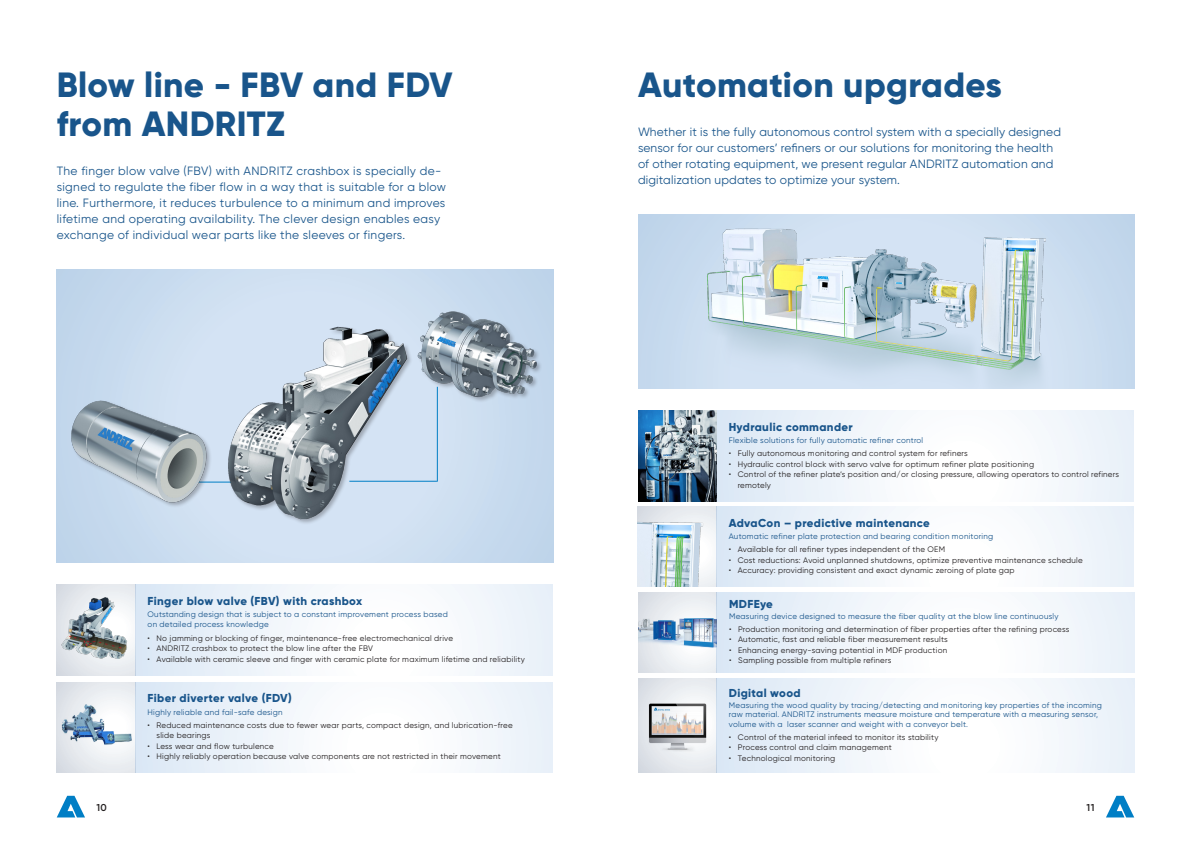
<style>
.page{position:relative;width:1191px;height:842px;background:#fff}
.page>*{position:absolute;margin:0;border:0;box-sizing:border-box;transform-origin:0 0}
.ANDRITZ_Level_2-3_He{font:800 35px/39px "Gilroy";letter-spacing:.01em;color:#19558b}
.ANDRITZ_Level_2-3_In{font:12px/16px "Gilroy";letter-spacing:.015em;color:#19558b}
.head_neu{font:800 11.5px "Gilroy";letter-spacing:.03em;color:#19558b}
.t1{font:600 10px "Gilroy";color:#231f20}
.ANDRITZ_Level_2-3_Bu{font:8px/10.5px "Gilroy";letter-spacing:.03em;color:#231f20}
.ANDRITZ_Level_2-3_Co{font:8px/9.5px "Gilroy";letter-spacing:.03em;color:#19558b}
.head_neu-2{font:8px/10px "Gilroy";letter-spacing:.03em;color:#19558b}
</style>
<div class="page">
<svg style="left:57px;top:796px;width:28px;height:21px"></svg>
<svg style="left:1106px;top:796px;width:28px;height:21px"></svg>
<div style="left:638px;top:214px;width:496px;height:175px;background:#c5d9ed"></div>
<div style="left:57px;top:269px;width:496px;height:294px;background:#ccdef0"></div>
<svg style="left:135px;top:584px;width:418px;height:91px"></svg>
<div style="left:57px;top:584px;width:78px;height:91px;background:linear-gradient(to right,#dce0e6,#eef1f4)"></div>
<svg style="left:135px;top:682px;width:418px;height:91px"></svg>
<div style="left:57px;top:682px;width:78px;height:91px;background:linear-gradient(to right,#dce0e7,#f0f2f5)"></div>
<img style="left:56px;top:598px;width:78px;height:60px">
<img style="left:56px;top:702px;width:78px;height:59px">
<img style="left:423px;top:302px;width:131px;height:111px">
<hr style="left:437px;top:387px;width:1px;height:95px;background:#007ec5">
<hr style="left:349px;top:481px;width:88px;height:1px;background:#007ec5">
<img style="left:60px;top:400px;width:124px;height:108px">
<img style="left:184px;top:326px;width:239px;height:197px">
<svg style="left:716px;top:410px;width:417px;height:91px"></svg>
<div style="left:716px;top:507px;width:417px;height:80px;background:#f4f7fc"></div>
<img style="left:702px;top:214px;width:377px;height:175px">
<img style="left:638px;top:507px;width:135px;height:80px">
<svg style="left:716px;top:592px;width:418px;height:80px"></svg>
<div style="left:638px;top:592px;width:78px;height:80px;background:linear-gradient(to right,#dfe3e9,#f7f8fa)"></div>
<svg style="left:716px;top:678px;width:418px;height:95px"></svg>
<div style="left:638px;top:678px;width:78px;height:95px;background:linear-gradient(to right,#dde1e7,#f2f5f6)"></div>
<img style="left:638px;top:615px;width:78px;height:32px">
<img style="left:649px;top:703px;width:57px;height:48px">
<img style="left:638px;top:410px;width:78px;height:91px">
<p class="ANDRITZ_Level_2-3_He" style="left:57px;top:65px;width:397px">Blow line - FBV and FDV from ANDRITZ</p>
<p class="ANDRITZ_Level_2-3_In" style="left:57px;top:163px;width:391px">The finger blow valve (FBV) with ANDRITZ crashbox is specially de&shy;signed to regulate the fiber flow in a way that is suitable for a blow line. Furthermore, it reduces turbulence to a minimum and improves lifetime and operating availability. The clever design enables easy exchange of individual wear parts like the sleeves or fingers.</p>
<p class="head_neu" style="left:148px;top:594px;width:216px">Finger blow valve (FBV) with crashbox</p>
<p class="head_neu-2" style="left:148px;top:609px;width:302px">Outstanding design that is subject to a constant improvement process based on detailed process knowledge</p>
<p class="ANDRITZ_Level_2-3_Bu" style="left:148px;top:632px;width:307px">• No jamming or blocking of finger, maintenance-free electromechanical drive</p>
<p class="ANDRITZ_Level_2-3_Bu" style="left:148px;top:643px;width:227px">• ANDRITZ crashbox to protect the blow line after the FBV</p>
<p class="ANDRITZ_Level_2-3_Bu" style="left:148px;top:653px;width:379px">• Available with ceramic sleeve and finger with ceramic plate for maximum lifetime and reliability</p>
<p class="head_neu" style="left:148px;top:691px;width:146px">Fiber diverter valve (FDV)</p>
<p class="ANDRITZ_Level_2-3_Co" style="left:148px;top:707px;width:136px">Highly reliable and fail-safe design</p>
<p class="ANDRITZ_Level_2-3_Bu" style="left:148px;top:720px;width:366px">• Reduced maintenance costs due to fewer wear parts, compact design, and lubrication-free</p>
<p class="ANDRITZ_Level_2-3_Bu" style="left:157px;top:730px;width:55px">slide bearings</p>
<p class="ANDRITZ_Level_2-3_Bu" style="left:148px;top:741px;width:128px">• Less wear and flow turbulence</p>
<p class="ANDRITZ_Level_2-3_Bu" style="left:148px;top:751px;width:355px">• Highly reliably operation because valve components are not restricted in their movement</p>
<p class="ANDRITZ_Level_2-3_He" style="left:638px;top:65px;width:365px">Automation upgrades</p>
<p class="ANDRITZ_Level_2-3_In" style="left:638px;top:124px;width:424px">Whether it is the fully autonomous control system with a specially designed sensor for our customers’ refiners or our solutions for monitoring the health of other rotating equipment, we present regular ANDRITZ automation and digitalization updates to optimize your system.</p>
<p class="head_neu" style="left:728px;top:419px;width:126px">Hydraulic commander</p>
<p class="ANDRITZ_Level_2-3_Co" style="left:728px;top:435px;width:196px">Flexible solutions for fully automatic refiner control</p>
<p class="ANDRITZ_Level_2-3_Bu" style="left:728px;top:448px;width:241px">• Fully autonomous monitoring and control system for refiners</p>
<p class="ANDRITZ_Level_2-3_Bu" style="left:728px;top:458px;width:307px">• Hydraulic control block with servo valve for optimum refiner plate positioning</p>
<p class="ANDRITZ_Level_2-3_Bu" style="left:737px;top:469px;width:383px;text-indent:-9px">• Control of the refiner plate‘s position and/or closing pressure, allowing operators to control refiners remotely</p>
<p class="head_neu" style="left:728px;top:516px;width:203px">AdvaCon – predictive maintenance</p>
<p class="ANDRITZ_Level_2-3_Co" style="left:728px;top:531px;width:266px">Automatic refiner plate protection and bearing condition monitoring</p>
<p class="ANDRITZ_Level_2-3_Bu" style="left:728px;top:544px;width:218px">• Available for all refiner types independent of the OEM</p>
<p class="ANDRITZ_Level_2-3_Bu" style="left:728px;top:555px;width:356px">• Cost reductions: Avoid unplanned shutdowns, optimize preventive maintenance schedule</p>
<p class="ANDRITZ_Level_2-3_Bu" style="left:728px;top:565px;width:287px">• Accuracy: providing consistent and exact dynamic zeroing of plate gap</p>
<p class="head_neu" style="left:729px;top:597px;width:45px">MDFEye</p>
<p class="ANDRITZ_Level_2-3_Co" style="left:729px;top:611px;width:331px">Measuring device designed to measure the fiber quality at the blow line continuously</p>
<p class="ANDRITZ_Level_2-3_Bu" style="left:729px;top:624px;width:342px">• Production monitoring and determination of fiber properties after the refining process</p>
<p class="ANDRITZ_Level_2-3_Bu" style="left:729px;top:634px;width:220px">• Automatic, fast and reliable fiber measurement results</p>
<p class="ANDRITZ_Level_2-3_Bu" style="left:729px;top:645px;width:220px">• Enhancing energy-saving potential in MDF production</p>
<p class="ANDRITZ_Level_2-3_Bu" style="left:729px;top:655px;width:164px">• Sampling possible from multiple refiners</p>
<p class="head_neu" style="left:729px;top:686px;width:73px">Digital wood</p>
<p class="ANDRITZ_Level_2-3_Co" style="left:729px;top:700px;width:374px">Measuring the wood quality by tracing/detecting and monitoring key properties of the incoming raw material. ANDRITZ instruments measure moisture and temperature with a measuring sensor, volume with a laser scanner and weight with a conveyor belt.</p>
<p class="ANDRITZ_Level_2-3_Bu" style="left:729px;top:732px;width:211px">• Control of the material infeed to monitor its stability</p>
<p class="ANDRITZ_Level_2-3_Bu" style="left:729px;top:742px;width:164px">• Process control and claim management</p>
<p class="ANDRITZ_Level_2-3_Bu" style="left:729px;top:753px;width:108px">• Technological monitoring</p>
<p class="t1" style="left:96px;top:801px;width:12px">10</p>
<p class="t1" style="left:1086px;top:801px;width:9px">11</p>
</div>
